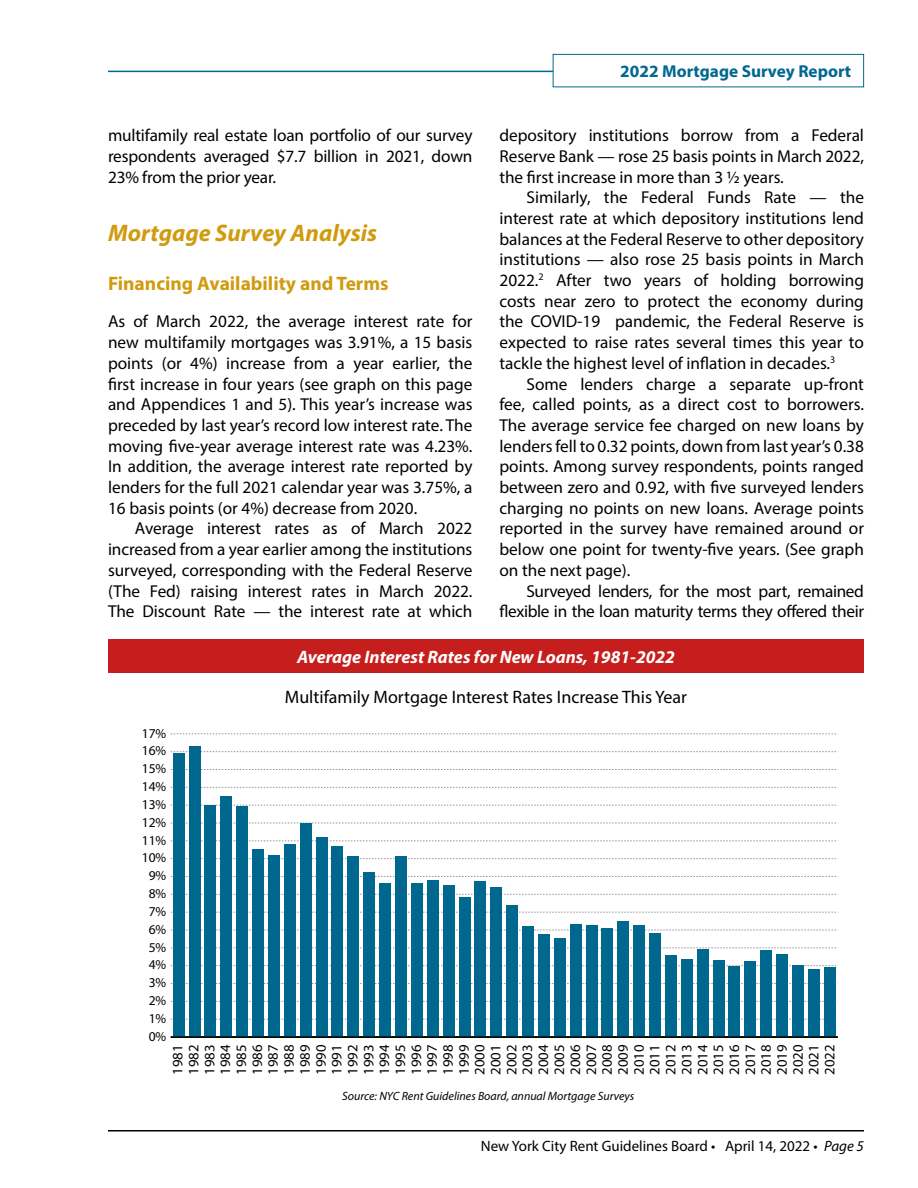
<style>
.page{position:relative;width:918px;height:1188px;background:#fff}
.page>*{position:absolute;margin:0;border:0;box-sizing:border-box;transform-origin:0 0}
.t1{font:italic 700 24px "Myriad Pro";color:#d19b0f}
.t2{font:700 19.5px "Myriad Pro";color:#d19b0f}
.t3{font:18px "Myriad Pro";color:#000}
.t4{font:italic 700 18px "Myriad Pro";color:#fff}
.t5{font:17.25px/20.7px "Myriad Pro";letter-spacing:-.005em;color:#000;text-align:justify}
.t6{font:700 17.25px "Myriad Pro";color:#00688f}
.t7{font:15px "Myriad Pro";color:#000}
.t8{font:14.4px/15.9px "Myriad";color:#000;text-align:justify}
.t9{font:13.5px "Myriad";color:#000}
.t10{font:italic 12px "Myriad Pro";color:#000}
.s1{font-style:italic}
</style>
<div class="page">
<hr style="left:108px;top:71px;width:536px;height:1px;background:#00688f">
<div style="left:553px;top:54px;width:311px;height:33px;background:#fff"></div>
<div style="left:553px;top:54px;width:311px;height:33px;border:1px solid #00688f"></div>
<hr style="left:108px;top:1130px;width:756px;height:2px;background:#000">
<div style="left:108px;top:640px;width:756px;height:33px;background:#c61e1d"></div>
<svg style="left:171px;top:1019px;width:667px;height:1px"></svg>
<svg style="left:171px;top:1001px;width:667px;height:1px"></svg>
<svg style="left:171px;top:983px;width:667px;height:1px"></svg>
<svg style="left:171px;top:965px;width:667px;height:1px"></svg>
<svg style="left:171px;top:947px;width:667px;height:1px"></svg>
<svg style="left:171px;top:930px;width:667px;height:1px"></svg>
<svg style="left:171px;top:912px;width:667px;height:1px"></svg>
<svg style="left:171px;top:894px;width:667px;height:1px"></svg>
<svg style="left:171px;top:876px;width:667px;height:1px"></svg>
<svg style="left:171px;top:858px;width:667px;height:1px"></svg>
<svg style="left:171px;top:840px;width:667px;height:1px"></svg>
<svg style="left:171px;top:823px;width:667px;height:1px"></svg>
<svg style="left:171px;top:805px;width:667px;height:1px"></svg>
<svg style="left:171px;top:787px;width:667px;height:1px"></svg>
<svg style="left:171px;top:769px;width:667px;height:1px"></svg>
<svg style="left:171px;top:751px;width:667px;height:1px"></svg>
<svg style="left:171px;top:733px;width:667px;height:1px"></svg>
<div style="left:173px;top:753px;width:11px;height:284px;background:#00688f"></div>
<div style="left:189px;top:746px;width:11px;height:291px;background:#00688f"></div>
<div style="left:205px;top:805px;width:11px;height:232px;background:#00688f"></div>
<div style="left:221px;top:796px;width:11px;height:241px;background:#00688f"></div>
<div style="left:236px;top:807px;width:12px;height:230px;background:#00688f"></div>
<div style="left:252px;top:850px;width:12px;height:187px;background:#00688f"></div>
<div style="left:268px;top:855px;width:12px;height:182px;background:#00688f"></div>
<div style="left:284px;top:844px;width:12px;height:193px;background:#00688f"></div>
<div style="left:300px;top:823px;width:11px;height:214px;background:#00688f"></div>
<div style="left:316px;top:837px;width:11px;height:200px;background:#00688f"></div>
<div style="left:332px;top:846px;width:11px;height:191px;background:#00688f"></div>
<div style="left:348px;top:857px;width:11px;height:180px;background:#00688f"></div>
<div style="left:364px;top:873px;width:11px;height:164px;background:#00688f"></div>
<div style="left:379px;top:884px;width:12px;height:153px;background:#00688f"></div>
<div style="left:395px;top:857px;width:12px;height:180px;background:#00688f"></div>
<div style="left:411px;top:884px;width:12px;height:153px;background:#00688f"></div>
<div style="left:427px;top:880px;width:11px;height:157px;background:#00688f"></div>
<div style="left:443px;top:885px;width:11px;height:152px;background:#00688f"></div>
<div style="left:459px;top:898px;width:11px;height:139px;background:#00688f"></div>
<div style="left:475px;top:882px;width:11px;height:155px;background:#00688f"></div>
<div style="left:491px;top:887px;width:11px;height:150px;background:#00688f"></div>
<div style="left:506px;top:905px;width:12px;height:132px;background:#00688f"></div>
<div style="left:522px;top:927px;width:12px;height:110px;background:#00688f"></div>
<div style="left:538px;top:934px;width:12px;height:103px;background:#00688f"></div>
<div style="left:554px;top:939px;width:12px;height:98px;background:#00688f"></div>
<div style="left:570px;top:925px;width:11px;height:112px;background:#00688f"></div>
<div style="left:586px;top:925px;width:11px;height:112px;background:#00688f"></div>
<div style="left:602px;top:928px;width:11px;height:109px;background:#00688f"></div>
<div style="left:618px;top:922px;width:11px;height:115px;background:#00688f"></div>
<div style="left:633px;top:925px;width:12px;height:112px;background:#00688f"></div>
<div style="left:649px;top:933px;width:12px;height:104px;background:#00688f"></div>
<div style="left:665px;top:955px;width:12px;height:82px;background:#00688f"></div>
<div style="left:681px;top:959px;width:12px;height:78px;background:#00688f"></div>
<div style="left:697px;top:950px;width:11px;height:87px;background:#00688f"></div>
<div style="left:713px;top:961px;width:11px;height:76px;background:#00688f"></div>
<div style="left:729px;top:966px;width:11px;height:71px;background:#00688f"></div>
<div style="left:745px;top:961px;width:11px;height:76px;background:#00688f"></div>
<div style="left:761px;top:951px;width:11px;height:86px;background:#00688f"></div>
<div style="left:776px;top:954px;width:12px;height:83px;background:#00688f"></div>
<div style="left:792px;top:966px;width:12px;height:71px;background:#00688f"></div>
<div style="left:808px;top:970px;width:12px;height:67px;background:#00688f"></div>
<div style="left:824px;top:967px;width:11px;height:70px;background:#00688f"></div>
<hr style="left:171px;top:1036px;width:667px;height:2px;background:#000">
<p class="t6" style="left:620px;top:60px;width:232px">2022 Mortgage Survey Report</p>
<p class="t5" style="left:108px;top:125px;width:366px">multifamily real estate loan portfolio of our survey respondents averaged $7.7 billion in 2021, down 23% from the prior year.</p>
<h1 class="t1" style="left:108px;top:218px;width:271px">Mortgage Survey Analysis</h1>
<p class="t2" style="left:108px;top:271px;width:282px">Financing Availability and Terms</p>
<p class="t5" style="left:108px;top:311px;width:366px">As of March 2022, the average interest rate for new multifamily mortgages was 3.91%, a 15 basis points (or 4%) increase from a year earlier, the first increase in four years (see graph on this page and Appendices 1 and 5). This year’s increase was preceded by last year’s record low interest rate. The moving five-year average interest rate was 4.23%.<br>In addition, the average interest rate reported by lenders for the full 2021 calendar year was 3.75%, a 16 basis points (or 4%) decrease from 2020.</p>
<p class="t5" style="left:108px;top:518px;width:366px;text-indent:27px">Average interest rates as of March 2022 increased from a year earlier among the institutions surveyed, corresponding with the Federal Reserve (The Fed) raising interest rates in March 2022.<br>The Discount Rate — the interest rate at which</p>
<p class="t5" style="left:500px;top:125px;width:366px">depository institutions borrow from a Federal Reserve Bank — rose 25 basis points in March 2022, the first increase in more than 3 1/2 years.</p>
<p class="t5" style="left:499px;top:187px;width:366px;text-indent:27px">Similarly, the Federal Funds Rate — the interest rate at which depository institutions lend balances at the Federal Reserve to other depository institutions — also rose 25 basis points in March 2022.<sup>2</sup> After two years of holding borrowing costs near zero to protect the economy during the COVID-19 pandemic, the Federal Reserve is expected to raise rates several times this year to tackle the highest level of inflation in decades.<sup>3</sup></p>
<p class="t5" style="left:499px;top:373px;width:366px;text-indent:27px">Some lenders charge a separate up-front fee, called points, as a direct cost to borrowers.<br>The average service fee charged on new loans by lenders fell to 0.32 points, down from last year’s 0.38 points. Among survey respondents, points ranged between zero and 0.92, with five surveyed lenders charging no points on new loans. Average points reported in the survey have remained around or below one point for twenty-five years. (See graph on the next page).</p>
<p class="t5" style="left:499px;top:580px;width:366px;text-align:right">Surveyed lenders, for the most part, remained flexible in the loan maturity terms they offered their</p>
<p class="t4" style="left:297px;top:645px;width:379px">Average Interest Rates for New Loans, 1981-2022</p>
<p class="t3" style="left:285px;top:686px;width:404px">Multifamily Mortgage Interest Rates Increase This Year</p>
<p class="t9" style="left:142px;top:726px;width:26px">17%</p>
<p class="t9" style="left:142px;top:744px;width:26px">16%</p>
<p class="t9" style="left:142px;top:762px;width:26px">15%</p>
<p class="t9" style="left:142px;top:780px;width:26px">14%</p>
<p class="t9" style="left:142px;top:798px;width:26px">13%</p>
<p class="t9" style="left:142px;top:816px;width:26px">12%</p>
<p class="t9" style="left:142px;top:833px;width:26px">11%</p>
<p class="t9" style="left:142px;top:851px;width:26px">10%</p>
<p class="t9" style="left:149px;top:869px;width:19px">9%</p>
<p class="t9" style="left:149px;top:887px;width:19px">8%</p>
<p class="t9" style="left:149px;top:905px;width:19px">7%</p>
<p class="t9" style="left:149px;top:923px;width:19px">6%</p>
<p class="t9" style="left:149px;top:940px;width:19px">5%</p>
<p class="t9" style="left:149px;top:958px;width:19px">4%</p>
<p class="t9" style="left:149px;top:976px;width:19px">3%</p>
<p class="t9" style="left:149px;top:994px;width:19px">2%</p>
<p class="t9" style="left:149px;top:1012px;width:19px">1%</p>
<p class="t9" style="left:149px;top:1029px;width:19px">0%</p>
<p class="t8" style="left:170px;top:1075px;width:32px;rotate:-90deg">1981<br>1982<br>1983<br>1984<br>1985<br>1986<br>1987<br>1988<br>1989<br>1990<br>1991<br>1992<br>1993<br>1994<br>1995<br>1996<br>1997<br>1998<br>1999<br>2000<br>2001<br>2002<br>2003<br>2004<br>2005<br>2006<br>2007<br>2008<br>2009<br>2010<br>2011<br>2012<br>2013<br>2014<br>2015<br>2016<br>2017<br>2018<br>2019<br>2020<br>2021<br>2022</p>
<p class="t10" style="left:342px;top:1089px;width:294px">Source: NYC Rent Guidelines Board, annual Mortgage Surveys</p>
<p class="t7" style="left:481px;top:1137px;width:385px">New York City Rent Guidelines Board • April 14, 2022 • <span class="s1">Page 5</span></p>
</div>
